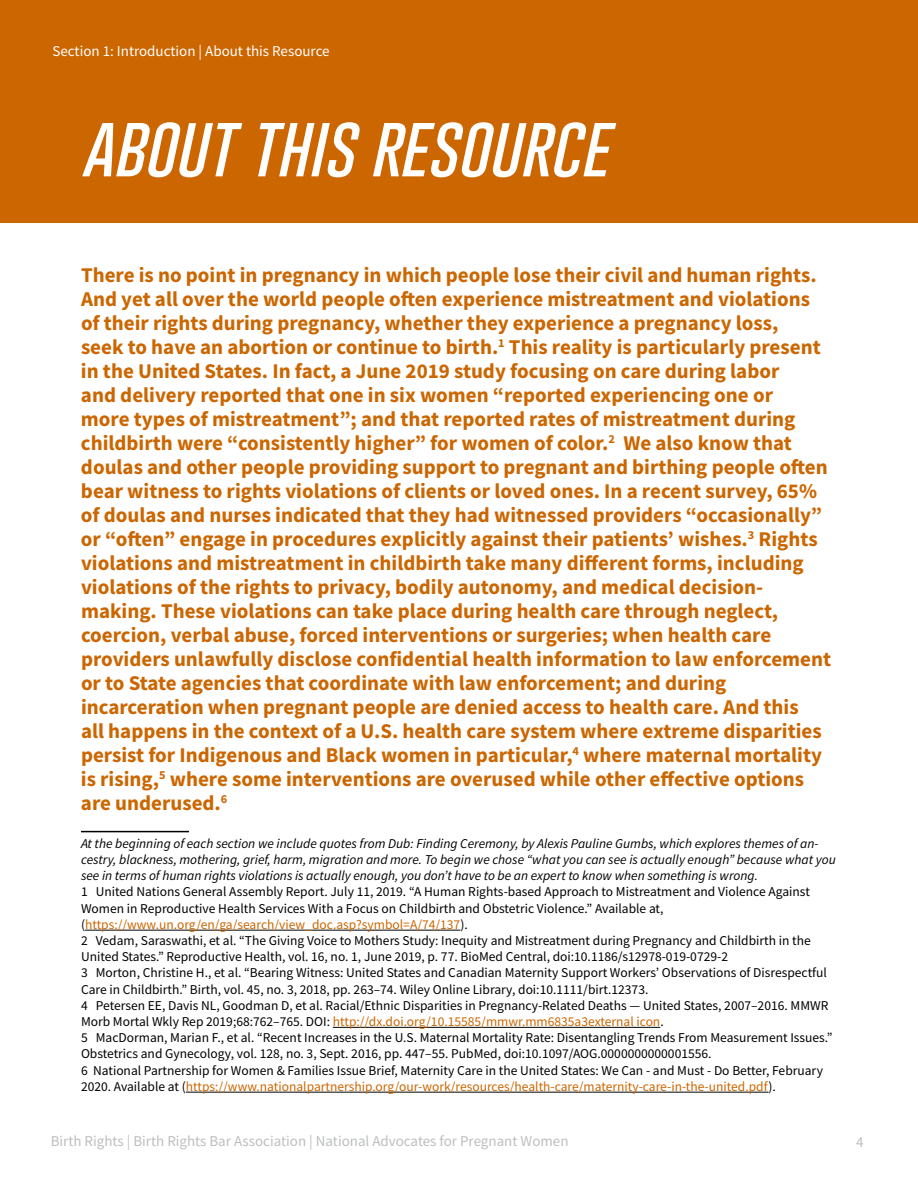
<style>
.page{position:relative;width:918px;height:1188px;background:#fff}
.page>*{position:absolute;margin:0;border:0;box-sizing:border-box;transform-origin:0 0}
.t1{font:italic 100 63px "Gobold";color:#fff}
.t2{font:700 21px/24px "Source Sans Pro";color:#c60}
.t3{font:15px "Source Sans Pro";color:#bcbec0}
.t4{font:15px "Source Sans Pro";color:#fff}
.t5{font:13.5px/16.2px "Source Sans Pro";color:#000}
.t6{font:italic 13.5px/16.2px "Source Sans Pro";color:#000}
.s1{color:#c60}
</style>
<div class="page">
<div style="left:0;top:0;width:918px;height:223px;background:#c60"></div>
<hr style="left:81px;top:831px;width:108px;height:1px;background:#000">
<hr style="left:85px;top:930px;width:375px;height:1px;background:#000">
<hr style="left:333px;top:1027px;width:327px;height:1px;background:#000">
<hr style="left:186px;top:1092px;width:582px;height:1px;background:#000">
<p class="t4" style="left:52px;top:42px;width:279px">Section 1: Introduction | About this Resource</p>
<h1 class="t1" style="left:81px;top:105px;width:528px">ABOUT THIS RESOURCE</h1>
<p class="t2" style="left:81px;top:262px;width:752px">There is no point in pregnancy in which people lose their civil and human rights.<br>And yet all over the world people often experience mistreatment and violations of their rights during pregnancy, whether they experience a pregnancy loss,<br>seek to have an abortion or continue to birth.<sup>1</sup> This reality is particularly present in the United States. In fact, a June 2019 study focusing on care during labor<br>and delivery reported that one in six women “reported experiencing one or<br>more types of mistreatment”; and that reported rates of mistreatment during childbirth were “consistently higher” for women of color.<sup>2</sup> We also know that doulas and other people providing support to pregnant and birthing people often bear witness to rights violations of clients or loved ones. In a recent survey, 65% of doulas and nurses indicated that they had witnessed providers “occasionally” or “often” engage in procedures explicitly against their patients’ wishes.<sup>3</sup> Rights violations and mistreatment in childbirth take many different forms, including violations of the rights to privacy, bodily autonomy, and medical decision&shy;making. These violations can take place during health care through neglect, coercion, verbal abuse, forced interventions or surgeries; when health care providers unlawfully disclose confidential health information to law enforcement or to State agencies that coordinate with law enforcement; and during incarceration when pregnant people are denied access to health care. And this<br>all happens in the context of a U.S. health care system where extreme disparities persist for Indigenous and Black women in particular,<sup>4</sup> where maternal mortality is rising,<sup>5</sup> where some interventions are overused while other effective options are underused.<sup>6</sup></p>
<p class="t6" style="left:81px;top:835px;width:756px">At the beginning of each section we include quotes from Dub: Finding Ceremony, by Alexis Pauline Gumbs, which explores themes of an&shy;cestry, blackness, mothering, grief, harm, migration and more. To begin we chose “what you can see is actually enough” because what you see in terms of human rights violations is actually enough, you don’t have to be an expert to know when something is wrong.</p>
<p class="t5" style="left:81px;top:884px;width:753px">1 United Nations General Assembly Report. July 11, 2019. “A Human Rights-based Approach to Mistreatment and Violence Against Women in Reproductive Health Services With a Focus on Childbirth and Obstetric Violence.” Available at, (<span class="s1">https://www.un.org/en/ga/search/view_doc.asp?symbol=A/74/137</span>).<br>2 Vedam, Saraswathi, et al. “The Giving Voice to Mothers Study: Inequity and Mistreatment during Pregnancy and Childbirth in the United States.” Reproductive Health, vol. 16, no. 1, June 2019, p. 77. BioMed Central, doi:10.1186/s12978-019-0729-2<br>3 Morton, Christine H., et al. “Bearing Witness: United States and Canadian Maternity Support Workers’ Observations of Disrespectful Care in Childbirth.” Birth, vol. 45, no. 3, 2018, pp. 263–74. Wiley Online Library, doi:10.1111/birt.12373.<br>4 Petersen EE, Davis NL, Goodman D, et al. Racial/Ethnic Disparities in Pregnancy-Related Deaths — United States, 2007–2016. MMWR Morb Mortal Wkly Rep 2019;68:762–765. DOI: <span class="s1">http://dx.doi.org/10.15585/mmwr.mm6835a3external icon</span>.<br>5 MacDorman, Marian F., et al. “Recent Increases in the U.S. Maternal Mortality Rate: Disentangling Trends From Measurement Issues.” Obstetrics and Gynecology, vol. 128, no. 3, Sept. 2016, pp. 447–55. PubMed, doi:10.1097/AOG.0000000000001556.<br>6 National Partnership for Women &amp; Families Issue Brief, Maternity Care in the United States: We Can - and Must - Do Better, February 2020. Available at (<span class="s1">https://www.nationalpartnership.org/our-work/resources/health-care/maternity-care-in-the-united.pdf</span>).</p>
<p class="t3" style="left:51px;top:1132px;width:519px">Birth Rights | Birth Rights Bar Association | National Advocates for Pregnant Women</p>
<p class="t3" style="left:856px;top:1133px;width:9px">4</p>
</div>
